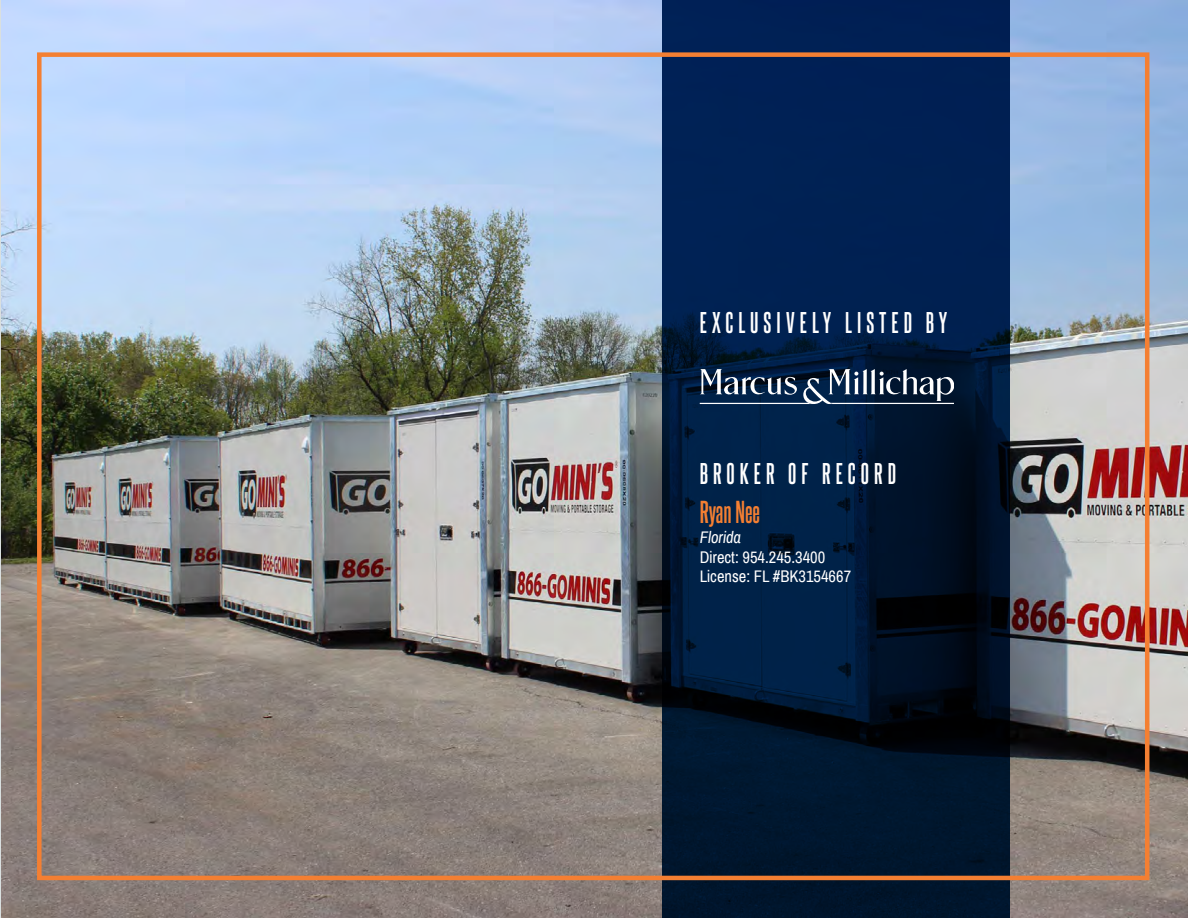
<style>
.page{position:relative;width:1188px;height:918px;background:#fff}
.page>*{position:absolute;margin:0;border:0;box-sizing:border-box;transform-origin:0 0}
.t1{font:700 27px "Steelfish Rg";color:#f47f32}
.t2{font:700 25.5px "Steelfish Rg";letter-spacing:.2em;color:#fff}
.t3{font:16.5px/19.8px "Archivo Narrow";color:#fff}
.t4{font:italic 16.5px "Archivo Narrow";color:#fff}
</style>
<div class="page">
<img style="left:1px;top:1px;width:1187px;height:916px">
<svg style="left:662px;top:0;width:348px;height:917px"></svg>
<div style="left:37px;top:52px;width:1112px;height:828px;border:4px solid #f47f32"></div>
<svg style="left:700px;top:369px;width:254px;height:35px"></svg>
<p class="t2" style="left:700px;top:304px;width:249px">EXCLUSIVELY LISTED BY</p>
<p class="t2" style="left:700px;top:456px;width:198px">BROKER OF RECORD</p>
<p class="t1" style="left:700px;top:493px;width:62px">Ryan Nee</p>
<p class="t4" style="left:700px;top:527px;width:43px">Florida</p>
<p class="t3" style="left:700px;top:547px;width:153px">Direct: 954.245.3400<br>License: FL #BK3154667</p>
</div>
